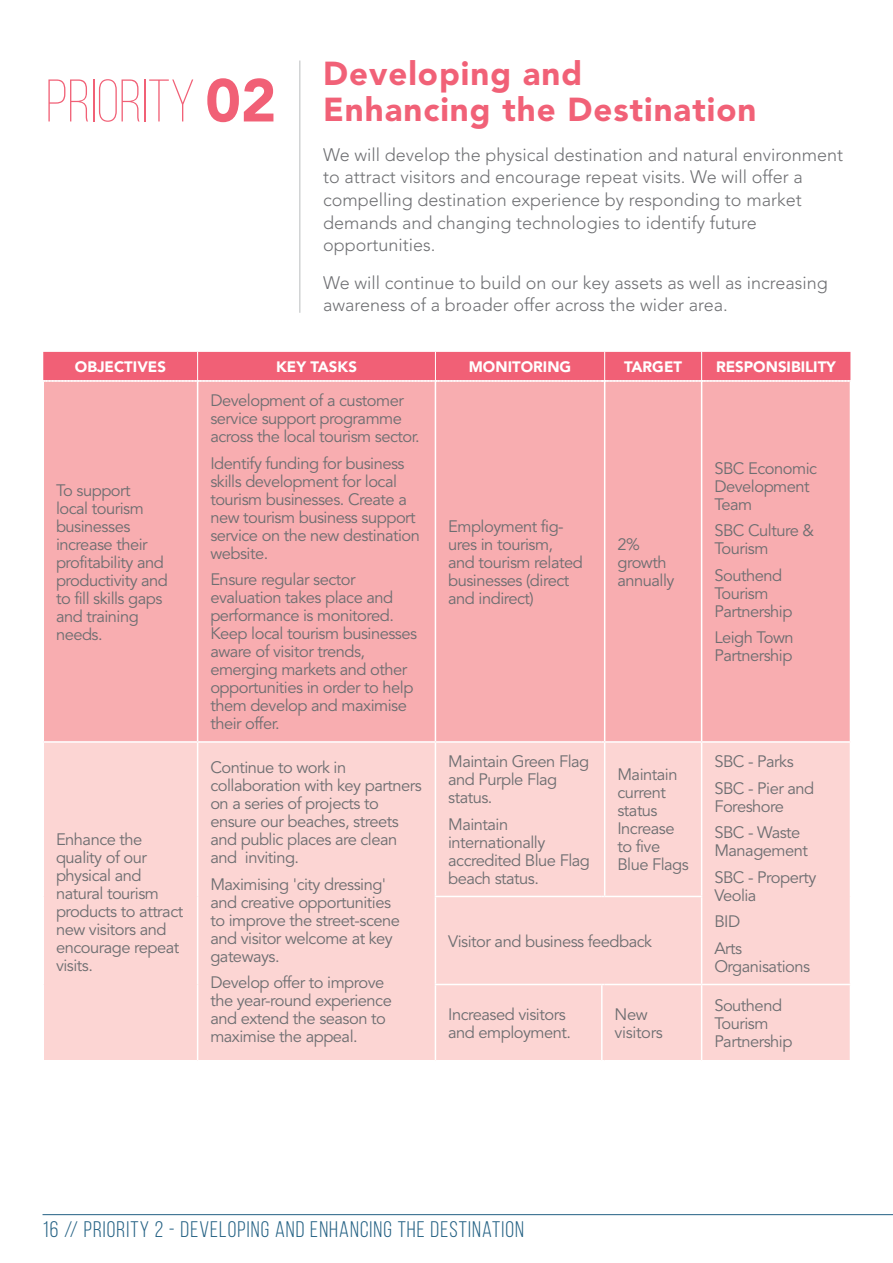
<style>
.page{position:relative;width:893px;height:1263px;background:#fff}
.page>*{position:absolute;margin:0;border:0;box-sizing:border-box;transform-origin:0 0}
.t1{font:300 60px "Bebas Neue";color:#f16076}
.t2{font:900 33px/36px "Avenir LT Std";letter-spacing:.03em;color:#f16076}
.t3{font:22.5px "Bebas Neue";letter-spacing:.05em;color:#226083}
.t4{font:300 18px/22.5px "Avenir LT Std";color:#6d6e71}
.t5{font:16.5px/18px "Avenir LT Std";letter-spacing:-.03em;color:#6d6e71}
.t6{font:900 15px "Avenir LT Std";color:#fff}
.s1{font-family:"Avenir LT Std";font-weight:900}
</style>
<div class="page">
<hr style="left:299px;top:61px;width:2px;height:252px;background:#d1d3d4">
<hr style="left:43px;top:1214px;width:850px;height:1px;background:#226083">
<div style="left:44px;top:382px;width:806px;height:359px;background:#f8adb0"></div>
<div style="left:44px;top:743px;width:806px;height:317px;background:#fcd5d3"></div>
<svg style="left:43px;top:352px;width:808px;height:30px;background:#f16a7e"></svg>
<hr style="left:197px;top:382px;width:1px;height:359px;background:#fff">
<hr style="left:435px;top:382px;width:1px;height:359px;background:#fff">
<hr style="left:604px;top:382px;width:1px;height:359px;background:#fff">
<hr style="left:701px;top:382px;width:1px;height:359px;background:#fff">
<hr style="left:197px;top:743px;width:1px;height:153px;background:#fff">
<hr style="left:197px;top:896px;width:1px;height:88px;background:#fff">
<hr style="left:197px;top:984px;width:1px;height:76px;background:#fff">
<hr style="left:435px;top:743px;width:1px;height:153px;background:#fff">
<hr style="left:604px;top:743px;width:1px;height:153px;background:#fff">
<hr style="left:435px;top:897px;width:1px;height:87px;background:#fff">
<hr style="left:435px;top:985px;width:1px;height:75px;background:#fff">
<hr style="left:601px;top:985px;width:2px;height:75px;background:#fff">
<hr style="left:701px;top:743px;width:1px;height:153px;background:#fff">
<hr style="left:701px;top:897px;width:1px;height:87px;background:#fff">
<hr style="left:701px;top:985px;width:1px;height:75px;background:#fff">
<hr style="left:435px;top:896px;width:167px;height:1px;background:#fff">
<hr style="left:605px;top:896px;width:97px;height:1px;background:#fff">
<hr style="left:435px;top:984px;width:167px;height:1px;background:#fff">
<hr style="left:605px;top:984px;width:97px;height:1px;background:#fff">
<hr style="left:702px;top:984px;width:149px;height:1px;background:#fff">
<h1 class="t1" style="left:46px;top:69px;width:232px">PRIORITY <span class="s1">02</span></h1>
<h2 class="t2" style="left:323px;top:56px;width:435px">Developing and<br>Enhancing the Destination</h2>
<p class="t4" style="left:323px;top:144px;width:521px">We will develop the physical destination and natural environment to attract visitors and encourage repeat visits. We will offer a compelling destination experience by responding to market demands and changing technologies to identify future opportunities.</p>
<p class="t4" style="left:323px;top:271px;width:506px">We will continue to build on our key assets as well as increasing awareness of a broader offer across the wider area.</p>
<p class="t6" style="left:75px;top:358px;width:93px">OBJECTIVES</p>
<p class="t6" style="left:276px;top:358px;width:82px">KEY TASKS</p>
<p class="t6" style="left:469px;top:358px;width:104px">MONITORING</p>
<p class="t6" style="left:624px;top:358px;width:59px">TARGET</p>
<p class="t6" style="left:716px;top:358px;width:121px">RESPONSIBILITY</p>
<p class="t5" style="left:56px;top:481px;width:114px">To support<br>local tourism businesses increase their profitability and productivity and to fill skills gaps and training needs.</p>
<p class="t5" style="left:56px;top:830px;width:129px">Enhance the quality of our physical and natural tourism products to attract new visitors and encourage repeat visits.</p>
<p class="t5" style="left:210px;top:392px;width:211px">Development of a customer service support programme across the local tourism sector.</p>
<p class="t5" style="left:210px;top:454px;width:211px">Identify funding for business skills development for local tourism businesses. Create a new tourism business support service on the new destination website.</p>
<p class="t5" style="left:210px;top:571px;width:208px">Ensure regular sector evaluation takes place and performance is monitored.<br>Keep local tourism businesses aware of visitor trends, emerging markets and other opportunities in order to help them develop and maximise their offer.</p>
<p class="t5" style="left:210px;top:759px;width:213px">Continue to work in collaboration with key partners on a series of projects to ensure our beaches, streets and public places are clean and inviting.</p>
<p class="t5" style="left:210px;top:875px;width:191px">Maximising 'city dressing' and creative opportunities to improve the street-scene and visitor welcome at key gateways.</p>
<p class="t5" style="left:210px;top:974px;width:183px">Develop offer to improve the year-round experience and extend the season to maximise the appeal.</p>
<p class="t5" style="left:448px;top:517px;width:136px">Employment fig&shy;ures in tourism, and tourism related businesses (direct and indirect)</p>
<p class="t5" style="left:617px;top:535px;width:59px">2% growth annually</p>
<p class="t5" style="left:714px;top:460px;width:104px">SBC Economic<br>Development<br>Team</p>
<p class="t5" style="left:714px;top:522px;width:101px">SBC Culture &amp;<br>Tourism</p>
<p class="t5" style="left:714px;top:567px;width:80px">Southend<br>Tourism<br>Partnership</p>
<p class="t5" style="left:714px;top:629px;width:81px">Leigh Town<br>Partnership</p>
<p class="t5" style="left:448px;top:753px;width:143px">Maintain Green Flag and Purple Flag status.</p>
<p class="t5" style="left:448px;top:815px;width:143px">Maintain internationally accredited Blue Flag beach status.</p>
<p class="t5" style="left:617px;top:766px;width:73px">Maintain current status<br>Increase to five<br>Blue Flags</p>
<p class="t5" style="left:448px;top:932px;width:206px">Visitor and business feedback</p>
<p class="t5" style="left:714px;top:749px;width:101px;line-height:26.5px">SBC - Parks<br>SBC - Pier and</p>
<p class="t5" style="left:714px;top:793px;width:88px;line-height:26.5px">Foreshore<br>SBC - Waste</p>
<p class="t5" style="left:714px;top:838px;width:104px;line-height:26.5px">Management<br>SBC - Property</p>
<p class="t5" style="left:714px;top:882px;width:44px;line-height:26.5px">Veolia<br>BID<br>Arts</p>
<p class="t5" style="left:714px;top:957px;width:97px">Organisations</p>
<p class="t5" style="left:448px;top:1006px;width:124px">Increased visitors and employment.</p>
<p class="t5" style="left:614px;top:1006px;width:50px">New visitors</p>
<p class="t5" style="left:714px;top:997px;width:80px">Southend<br>Tourism<br>Partnership</p>
<h3 class="t3" style="left:43px;top:1217px;width:483px">16 // PRIORITY 2 - DEVELOPING AND ENHANCING THE DESTINATION</h3>
</div>
